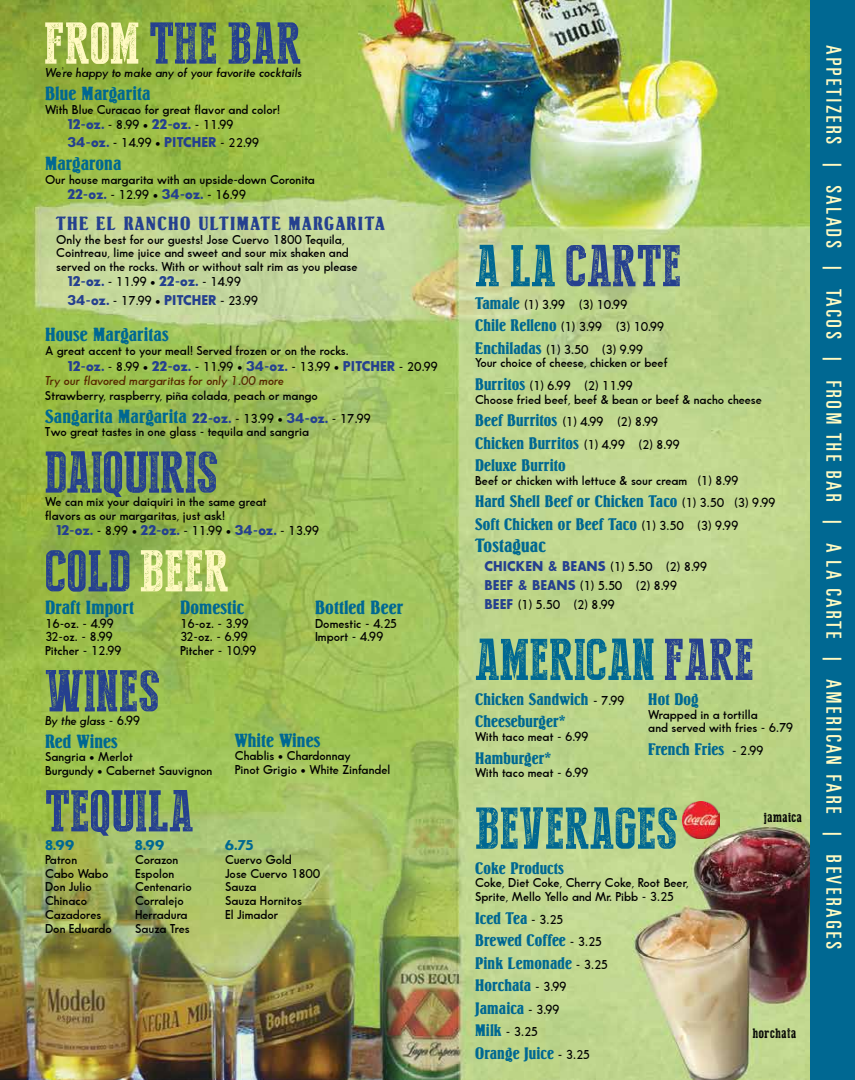
<style>
.page{position:relative;width:855px;height:1080px;background:#fff}
.page>*{position:absolute;margin:0;border:0;box-sizing:border-box;transform-origin:0 0}
.t1{font:58.75px "Press Style Serif";color:#25408f}
.t2{font:58.75px "Press Style Serif";color:#006892}
.t3{font:22.5px "Univers Ultra Cond DTC";letter-spacing:.09em;color:#fffac2}
.t4{font:20px "Springfield Ant D";letter-spacing:.01em;color:#006892}
.t5{font:20px "Springfield Ant D";letter-spacing:.07em;color:#25408f}
.t6{font:17.5px/22.5px "Springfield Ant D";letter-spacing:.01em;color:#006892}
.t7{font:700 13.75px/18.8px "Bougan Black S Si";color:#25408f}
.t8{font:13.75px "Press Style Serif";letter-spacing:.04em;color:#000}
.t9{font:700 13.75px "Bougan Black S Si";color:#006892}
.t10{font:600 12.5px/13.8px "Bougan S Si";color:#000}
.t11{font:600 12.5px/22.5px "Bougan S Si";letter-spacing:-.025em;color:#000}
.t12{font:600 12.5px/18.8px "Bougan S Si";letter-spacing:-.03em;color:#000}
.t13{font:italic 600 12.5px "Bougan S Si";color:#000}
.t14{font:italic 600 12.5px "Bougan S Si";color:#572700}
.s1{color:#fffac2}
.s2{font-family:"Bougan S Si";font-weight:600;font-size:12.5px;color:#000}
.s3{font-family:"Bougan Black S Si";font-weight:700;font-size:13.75px;color:#25408f}
.s4{font-style:normal}
.s5{color:#006892}
.s6{font-family:"Springfield Ant D";font-weight:400;font-size:17.5px;color:#006892}
.s7{color:#25408f}
</style>
<div class="page">
<img style="left:0;top:0;width:810px;height:1080px">
<div style="left:810px;top:0;width:45px;height:1080px;background:#006892"></div>
<img style="left:682px;top:802px;width:37px;height:37px">
<h1 class="t1" style="left:45px;top:13px;width:258px"><span class="s1">FROM</span> THE BAR</h1>
<p class="t13" style="left:45px;top:66px;width:259px">We’re happy to make any of your favorite cocktails</p>
<h3 class="t4" style="left:45px;top:83px;width:107px">Blue Margarita</h3>
<p class="t10" style="left:45px;top:102px;width:237px">With Blue Curacao for great flavor and color!</p>
<p class="t7" style="left:68px;top:114px;width:193px">12-oz. <span class="s2">- 8.99 •</span> 22-oz. <span class="s2">- 11.99<br></span>34-oz. <span class="s2">- 14.99 •</span> PITCHER <span class="s2">- 22.99</span></p>
<h3 class="t4" style="left:45px;top:153px;width:78px">Margarona</h3>
<p class="t10" style="left:68px;top:172px;width:249px;line-height:15px;text-indent:-22px">Our house margarita with an upside-down Coronita<br><span class="s3">22-oz.</span> - 12.99 • <span class="s3">34-oz.</span> - 16.99</p>
<h3 class="t5" style="left:56px;top:213px;width:330px">THE EL RANCHO ULTIMATE MARGARITA</h3>
<p class="t10" style="left:56px;top:232px;width:303px">Only the best for our guests! Jose Cuervo 1800 Tequila,<br>Cointreau, lime juice and sweet and sour mix shaken and served on the rocks. With or without salt rim as you please</p>
<p class="t10" style="left:68px;top:275px;width:175px"><span class="s3">12-oz.</span> - 11.99 • <span class="s3">22-oz.</span> - 14.99</p>
<p class="t7" style="left:68px;top:291px;width:192px">34-oz. <span class="s2">- 17.99 •</span> PITCHER <span class="s2">- 23.99</span></p>
<h3 class="t4" style="left:45px;top:324px;width:125px">House Margaritas</h3>
<p class="t10" style="left:68px;top:342px;width:372px;line-height:16.5px;text-indent:-22px">A great accent to your meal! Served frozen or on the rocks.<br><span class="s3">12-oz.</span> - 8.99 • <span class="s3">22-oz.</span> - 11.99 • <span class="s3">34-oz.</span> - 13.99 • <span class="s3">PITCHER</span> - 20.99</p>
<p class="t14" style="left:45px;top:374px;width:240px">Try our flavored margaritas for only 1.00 more</p>
<p class="t10" style="left:45px;top:389px;width:275px">Strawberry, raspberry, piña colada, peach or mango</p>
<h3 class="t4" style="left:45px;top:406px;width:327px">Sangarita Margarita <span class="s3">22-oz.</span> <span class="s2">- 13.99 •</span> <span class="s3">34-oz.</span> <span class="s2">- 17.99</span></h3>
<p class="t10" style="left:45px;top:425px;width:266px">Two great tastes in one glass - tequila and sangria</p>
<h1 class="t1" style="left:45px;top:442px;width:175px">DAIQUIRIS</h1>
<p class="t10" style="left:45px;top:495px;width:223px">We can mix your daiquiri in the same great flavors as our margaritas, just ask!</p>
<p class="t10" style="left:56px;top:524px;width:264px"><span class="s3">12-oz.</span> - 8.99 • <span class="s3">22-oz.</span> - 11.99 • <span class="s3">34-oz.</span> - 13.99</p>
<h1 class="t1" style="left:45px;top:540px;width:186px">COLD <span class="s1">BEER</span></h1>
<h3 class="t4" style="left:45px;top:597px;width:91px">Draft Import</h3>
<h3 class="t4" style="left:180px;top:597px;width:66px">Domestic</h3>
<h3 class="t4" style="left:315px;top:597px;width:90px">Bottled Beer</h3>
<p class="t10" style="left:45px;top:616px;width:71px">16-oz. - 4.99</p>
<p class="t10" style="left:180px;top:616px;width:71px">16-oz. - 3.99</p>
<p class="t10" style="left:315px;top:616px;width:84px">Domestic - 4.25</p>
<p class="t10" style="left:45px;top:630px;width:69px">32-oz. - 8.99</p>
<p class="t10" style="left:180px;top:630px;width:69px">32-oz. - 6.99</p>
<p class="t10" style="left:315px;top:630px;width:70px">Import - 4.99</p>
<p class="t10" style="left:45px;top:644px;width:78px">Pitcher - 12.99</p>
<p class="t10" style="left:180px;top:644px;width:78px">Pitcher - 10.99</p>
<h1 class="t1" style="left:45px;top:660px;width:116px">WINES</h1>
<p class="t13" style="left:45px;top:714px;width:97px">By the glass <span class="s4">- 6.99</span></p>
<h3 class="t4" style="left:45px;top:731px;width:74px">Red Wines</h3>
<p class="t10" style="left:45px;top:750px;width:169px">Sangria • Merlot<br>Burgundy • Cabernet Sauvignon</p>
<h1 class="t1" style="left:45px;top:780px;width:150px">TEQUILA</h1>
<p class="t9" style="left:45px;top:838px;width:31px">8.99</p>
<p class="t9" style="left:135px;top:838px;width:31px">8.99</p>
<p class="t9" style="left:225px;top:838px;width:30px">6.75</p>
<p class="t10" style="left:45px;top:853px;width:34px">Patron</p>
<p class="t10" style="left:135px;top:853px;width:45px">Corazon</p>
<p class="t10" style="left:225px;top:853px;width:68px">Cuervo Gold</p>
<p class="t10" style="left:45px;top:866px;width:65px">Cabo Wabo</p>
<p class="t10" style="left:135px;top:866px;width:41px">Espolon</p>
<p class="t10" style="left:225px;top:866px;width:97px">Jose Cuervo 1800</p>
<p class="t10" style="left:45px;top:880px;width:48px">Don Julio</p>
<p class="t10" style="left:135px;top:880px;width:58px">Centenario</p>
<p class="t10" style="left:225px;top:880px;width:33px">Sauza</p>
<p class="t10" style="left:45px;top:894px;width:44px">Chinaco</p>
<p class="t10" style="left:135px;top:894px;width:50px">Corralejo</p>
<p class="t10" style="left:225px;top:894px;width:79px">Sauza Hornitos</p>
<p class="t10" style="left:45px;top:908px;width:58px">Cazadores</p>
<p class="t10" style="left:135px;top:908px;width:54px">Herradura</p>
<p class="t10" style="left:225px;top:908px;width:55px">El Jimador</p>
<p class="t10" style="left:45px;top:921px;width:68px">Don Eduardo</p>
<p class="t10" style="left:135px;top:921px;width:56px">Sauza Tres</p>
<h3 class="t4" style="left:235px;top:730px;width:87px">White Wines</h3>
<p class="t10" style="left:235px;top:749px;width:157px">Chablis • Chardonnay<br>Pinot Grigio • White Zinfandel</p>
<h1 class="t1" style="left:475px;top:235px;width:208px"><span class="s5">A LA</span> CARTE</h1>
<p class="t11" style="left:475px;top:293px;width:191px"><span class="s6">Tamale</span> (1) 3.99 (3) 10.99<br><span class="s6">Chile Relleno</span> (1) 3.99 (3) 10.99<br><span class="s6">Enchiladas</span> (1) 3.50 (3) 9.99</p>
<p class="t10" style="left:475px;top:352px;width:194px;line-height:22.5px">Your choice of cheese, chicken or beef<br><span class="s6">Burritos</span> (1) 6.99 (2) 11.99</p>
<p class="t10" style="left:475px;top:388px;width:288px;line-height:22.5px">Choose fried beef, beef &amp; bean or beef &amp; nacho cheese<br><span class="s6">Beef Burritos</span> (1) 4.99 (2) 8.99</p>
<h3 class="t6" style="left:475px;top:432px;width:206px">Chicken Burritos <span class="s2">(1) 4.99 (2) 8.99<br></span>Deluxe Burrito</h3>
<p class="t10" style="left:475px;top:474px;width:265px">Beef or chicken with lettuce &amp; sour cream (1) 8.99</p>
<h3 class="t6" style="left:475px;top:491px;width:302px">Hard Shell Beef or Chicken Taco <span class="s2">(1) 3.50 (3) 9.99<br></span>Soft Chicken or Beef Taco <span class="s2">(1) 3.50 (3) 9.99</span></h3>
<h3 class="t4" style="left:475px;top:536px;width:72px">Tostaguac</h3>
<p class="t12" style="left:485px;top:557px;width:224px"><span class="s3">CHICKEN &amp; BEANS</span> (1) 5.50 (2) 8.99<br><span class="s3">BEEF &amp; BEANS</span> (1) 5.50 (2) 8.99<br><span class="s3">BEEF</span> (1) 5.50 (2) 8.99</p>
<h1 class="t2" style="left:475px;top:629px;width:281px">AMERICAN <span class="s7">FARE</span></h1>
<h3 class="t6" style="left:475px;top:688px;width:151px">Chicken Sandwich <span class="s2">- 7.99<br></span>Cheeseburger*</h3>
<p class="t10" style="left:475px;top:730px;width:115px">With taco meat - 6.99</p>
<h3 class="t6" style="left:475px;top:747px;width:78px">Hamburger*</h3>
<p class="t10" style="left:475px;top:766px;width:115px">With taco meat - 6.99</p>
<h1 class="t2" style="left:475px;top:798px;width:204px">BEVERAGES</h1>
<h3 class="t6" style="left:475px;top:857px;width:90px">Coke Products</h3>
<p class="t10" style="left:475px;top:876px;width:215px">Coke, Diet Coke, Cherry Coke, Root Beer,<br>Sprite, Mello Yello and Mr. Pibb - 3.25</p>
<h3 class="t6" style="left:475px;top:907px;width:135px">Iced Tea <span class="s2">- 3.25<br></span>Brewed Coffee <span class="s2">- 3.25<br></span>Pink Lemonade <span class="s2">- 3.25<br></span>Horchata <span class="s2">- 3.99<br></span>Jamaica <span class="s2">- 3.99</span></h3>
<p class="t10" style="left:475px;top:1025px;width:64px"><span class="s6">Milk</span> - 3.25</p>
<h3 class="t6" style="left:475px;top:1042px;width:117px">Orange Juice <span class="s2">- 3.25</span></h3>
<h3 class="t6" style="left:648px;top:688px;width:52px">Hot Dog</h3>
<p class="t10" style="left:648px;top:707px;width:146px">Wrapped in a tortilla<br>and served with fries - 6.79</p>
<h3 class="t6" style="left:648px;top:738px;width:117px">French Fries <span class="s2">- 2.99</span></h3>
<p class="t8" style="left:764px;top:810px;width:40px">jamaica</p>
<p class="t8" style="left:753px;top:1027px;width:45px">horchata</p>
<h2 class="t3" style="left:845px;top:45px;width:906px;rotate:90deg">APPETIZERS | SALADS | TACOS | FROM THE BAR | A LA CARTE | AMERICAN FARE | BEVERAGES</h2>
</div>
